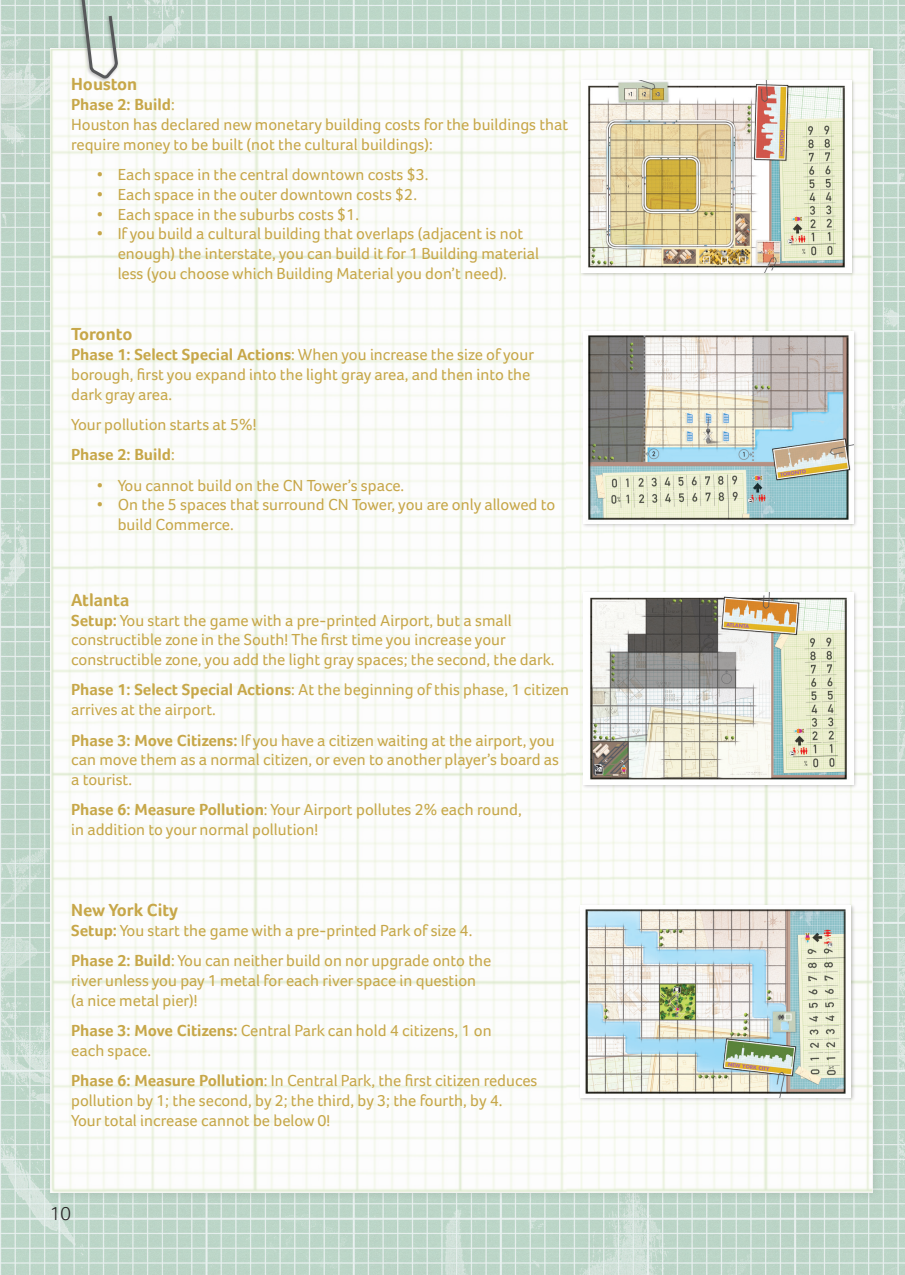
<style>
.page{position:relative;width:905px;height:1275px;background:#fff}
.page>*{position:absolute;margin:0;border:0;box-sizing:border-box;transform-origin:0 0}
.t1{font:300 19.5px "Foco";color:#231f20}
.t2{font:700 18px "Foco";color:#c7a749}
.t3{font:16.5px/19.8px "Foco";color:#c7a749}
.s1{font-weight:700}
</style>
<div class="page">
<img style="left:0;top:0;width:905px;height:1275px">
<div style="left:43px;top:42px;width:839px;height:1160px;background:#231f20;opacity:.25"></div>
<img style="left:50px;top:49px;width:619px;height:1144px">
<img style="left:565px;top:49px;width:307px;height:1143px">
<div style="left:579px;top:78px;width:277px;height:200px;background:#231f20;opacity:.25"></div>
<img style="left:581px;top:81px;width:270px;height:192px">
<div style="left:581px;top:590px;width:277px;height:199px;background:#231f20;opacity:.25"></div>
<img style="left:583px;top:592px;width:270px;height:192px">
<div style="left:578px;top:903px;width:277px;height:199px;background:#231f20;opacity:.25"></div>
<img style="left:581px;top:905px;width:270px;height:192px">
<div style="left:581px;top:329px;width:277px;height:199px;background:#231f20;opacity:.25"></div>
<img style="left:583px;top:331px;width:270px;height:192px">
<div style="left:72px;top:0;width:47px;height:82px;background:#231f20;opacity:.3"></div>
<svg style="left:74px;top:0;width:46px;height:81px"></svg>
<svg style="left:0;top:0;width:7px;height:7px"></svg>
<svg style="left:0;top:1268px;width:7px;height:7px"></svg>
<svg style="left:898px;top:0;width:7px;height:7px"></svg>
<svg style="left:898px;top:1268px;width:7px;height:7px"></svg>
<p class="t2" style="left:71px;top:74px;width:68px">Houston</p>
<p class="t3" style="left:71px;top:94px;width:499px"><span class="s1">Phase 2: Build</span>:<br>Houston has declared new monetary building costs for the buildings that require money to be built (not the cultural buildings):</p>
<p class="t3" style="left:97px;top:164px;width:333px">• Each space in the central downtown costs $3.</p>
<p class="t3" style="left:97px;top:184px;width:322px">• Each space in the outer downtown costs $2.</p>
<p class="t3" style="left:97px;top:204px;width:264px">• Each space in the suburbs costs $1.</p>
<p class="t3" style="left:118px;top:224px;width:423px;text-indent:-21px">• If you build a cultural building that overlaps (adjacent is not enough) the interstate, you can build it for 1 Building material less (you choose which Building Material you don’t need).</p>
<p class="t2" style="left:71px;top:323px;width:63px">Toronto</p>
<p class="t3" style="left:71px;top:344px;width:464px"><span class="s1">Phase 1: Select Special Actions</span>: When you increase the size of your borough, first you expand into the light gray area, and then into the dark gray area.</p>
<p class="t3" style="left:71px;top:409px;width:187px;line-height:30.3px">Your pollution starts at 5%!<br><span class="s1">Phase 2: Build</span>:</p>
<p class="t3" style="left:97px;top:475px;width:309px">• You cannot build on the CN Tower’s space.</p>
<p class="t3" style="left:118px;top:495px;width:439px;text-indent:-21px">• On the 5 spaces that surround CN Tower, you are only allowed to build Commerce.</p>
<p class="t2" style="left:71px;top:589px;width:60px">Atlanta</p>
<p class="t3" style="left:71px;top:610px;width:485px"><span class="s1">Setup:</span> You start the game with a pre-printed Airport, but a small constructible zone in the South! The first time you increase your constructible zone, you add the light gray spaces; the second, the dark.</p>
<p class="t3" style="left:71px;top:680px;width:499px"><span class="s1">Phase 1: Select Special Actions</span>: At the beginning of this phase, 1 citizen arrives at the airport.</p>
<p class="t3" style="left:71px;top:730px;width:489px"><span class="s1">Phase 3: Move Citizens:</span> If you have a citizen waiting at the airport, you can move them as a normal citizen, or even to another player’s board as a tourist.</p>
<p class="t3" style="left:71px;top:800px;width:452px"><span class="s1">Phase 6: Measure Pollution</span>: Your Airport pollutes 2% each round, in addition to your normal pollution!</p>
<p class="t2" style="left:71px;top:899px;width:108px">New York City</p>
<p class="t3" style="left:71px;top:915px;width:422px;line-height:30.3px"><span class="s1">Setup:</span> You start the game with a pre-printed Park of size 4.<br><span class="s1">Phase 2: Build</span>: You can neither build on nor upgrade onto the</p>
<p class="t3" style="left:71px;top:970px;width:406px">river unless you pay 1 metal for each river space in question (a nice metal pier)!</p>
<p class="t3" style="left:71px;top:1021px;width:422px"><span class="s1">Phase 3: Move Citizens:</span> Central Park can hold 4 citizens, 1 on each space.</p>
<p class="t3" style="left:71px;top:1071px;width:468px"><span class="s1">Phase 6: Measure Pollution</span>: In Central Park, the first citizen reduces pollution by 1; the second, by 2; the third, by 3; the fourth, by 4.<br>Your total increase cannot be below 0!</p>
<p class="t1" style="left:50px;top:1202px;width:23px">10</p>
</div>
